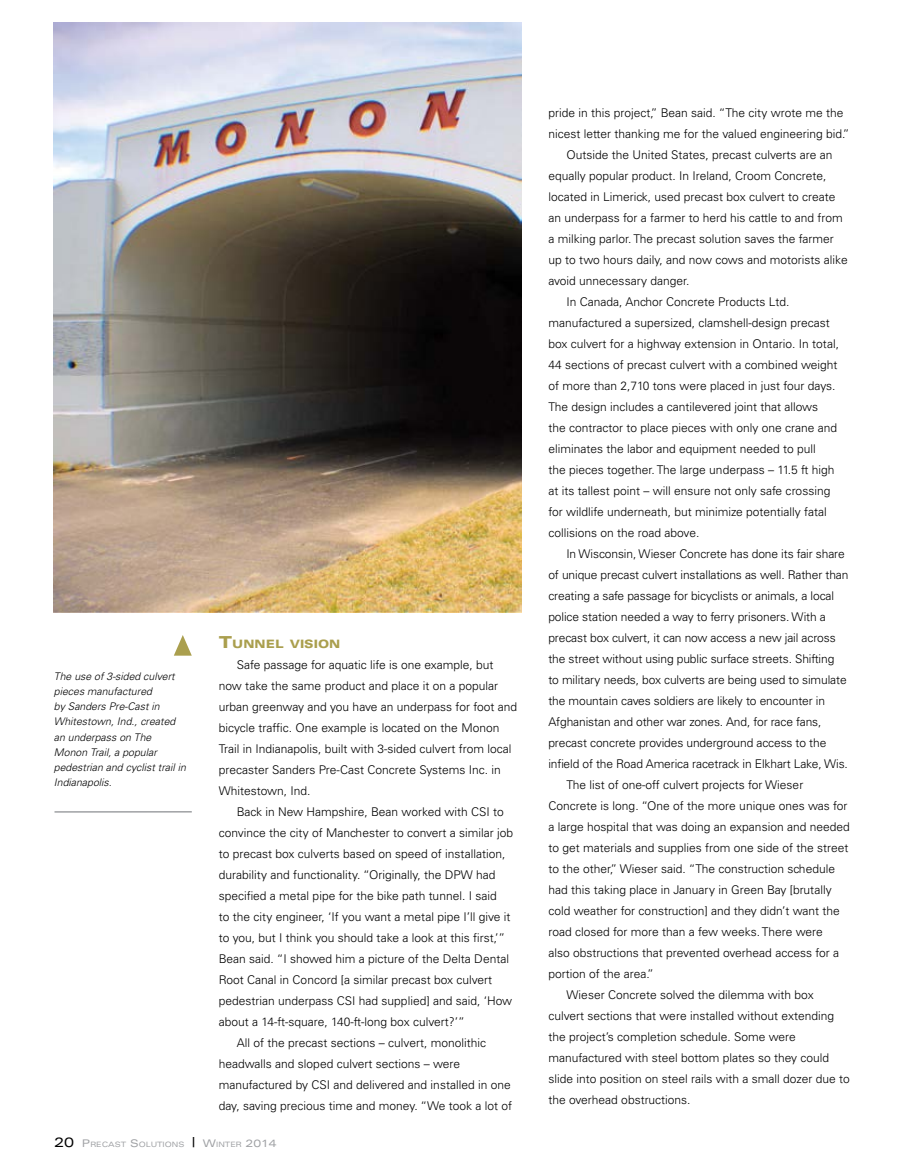
<style>
.page{position:relative;width:905px;height:1175px;background:#fff}
.page>*{position:absolute;margin:0;border:0;box-sizing:border-box;transform-origin:0 0}
.t1{font:300 12px/21px "Univers LT Std";color:#000}
.t2{font:900 expanded 11.55px "Univers";color:#aa9f4e}
.t3{font:italic 300 10.5px/15px "Univers";color:#000}
.t4{font:expanded 7.35px "Univers";color:#9fa1a4}
.s1{font-size:16.5px}
.s2{font-size:13.5px;color:#000}
.s3{font-size:10.5px}
</style>
<div class="page">
<img style="left:54px;top:22px;width:467px;height:590px">
<svg style="left:174px;top:635px;width:18px;height:20px"></svg>
<hr style="left:54px;top:811px;width:138px;height:1px;background:#9fa1a4">
<p class="t3" style="left:54px;top:669px;width:133px">The use of 3-sided culvert pieces manufactured<br>by Sanders Pre-Cast in<br>Whitestown, Ind., created an underpass on The<br>Monon Trail, a popular pedestrian and cyclist trail in<br>Indianapolis.</p>
<p class="t2" style="left:219px;top:637px;width:123px"><span class="s1">T</span>UNNEL VISION</p>
<p class="t1" style="left:219px;top:654px;width:300px;text-indent:18px">Safe passage for aquatic life is one example, but now take the same product and place it on a popular urban greenway and you have an underpass for foot and bicycle traffic. One example is located on the Monon Trail in Indianapolis, built with 3-sided culvert from local precaster Sanders Pre-Cast Concrete Systems Inc. in Whitestown, Ind.</p>
<p class="t1" style="left:237px;top:801px;width:268px">Back in New Hampshire, Bean worked with CSI to</p>
<p class="t1" style="left:219px;top:822px;width:296px">convince the city of Manchester to convert a similar job</p>
<p class="t1" style="left:219px;top:843px;width:288px">to precast box culverts based on speed of installation,</p>
<p class="t1" style="left:219px;top:864px;width:278px">durability and functionality. “Originally, the DPW had</p>
<p class="t1" style="left:219px;top:885px;width:279px">specified a metal pipe for the bike path tunnel. I said</p>
<p class="t1" style="left:219px;top:906px;width:293px">to the city engineer, ‘If you want a metal pipe I’ll give it</p>
<p class="t1" style="left:219px;top:927px;width:288px">to you, but I think you should take a look at this first,’”</p>
<p class="t1" style="left:219px;top:948px;width:292px">Bean said. “I showed him a picture of the Delta Dental</p>
<p class="t1" style="left:219px;top:969px;width:275px">Root Canal in Concord [a similar precast box culvert</p>
<p class="t1" style="left:219px;top:990px;width:295px">pedestrian underpass CSI had supplied] and said, ‘How</p>
<p class="t1" style="left:219px;top:1011px;width:247px">about a 14-ft-square, 140-ft-long box culvert?’”</p>
<p class="t1" style="left:237px;top:1032px;width:251px">All of the precast sections – culvert, monolithic</p>
<p class="t1" style="left:219px;top:1053px;width:243px">headwalls and sloped culvert sections – were</p>
<p class="t1" style="left:219px;top:1074px;width:293px">manufactured by CSI and delivered and installed in one</p>
<p class="t1" style="left:219px;top:1095px;width:295px">day, saving precious time and money. “We took a lot of</p>
<p class="t4" style="left:54px;top:1139px;width:224px"><span class="s2">20</span> <span class="s3">P</span>RECAST <span class="s3">S</span>OLUTIONS <span class="s2">|</span> <span class="s3">W</span>INTER <span class="s3">2014</span></p>
<p class="t1" style="left:548px;top:102px;width:296px">pride in this project,” Bean said. “The city wrote me the</p>
<p class="t1" style="left:548px;top:123px;width:302px">nicest letter thanking me for the valued engineering bid.”</p>
<p class="t1" style="left:566px;top:144px;width:268px">Outside the United States, precast culverts are an</p>
<p class="t1" style="left:548px;top:165px;width:280px">equally popular product. In Ireland, Croom Concrete,</p>
<p class="t1" style="left:548px;top:186px;width:288px">located in Limerick, used precast box culvert to create</p>
<p class="t1" style="left:548px;top:207px;width:296px">an underpass for a farmer to herd his cattle to and from</p>
<p class="t1" style="left:548px;top:228px;width:287px">a milking parlor. The precast solution saves the farmer</p>
<p class="t1" style="left:548px;top:249px;width:301px">up to two hours daily, and now cows and motorists alike</p>
<p class="t1" style="left:548px;top:270px;width:143px">avoid unnecessary danger.</p>
<p class="t1" style="left:566px;top:291px;width:224px">In Canada, Anchor Concrete Products Ltd.</p>
<p class="t1" style="left:548px;top:312px;width:283px">manufactured a supersized, clamshell-design precast</p>
<p class="t1" style="left:548px;top:333px;width:292px">box culvert for a highway extension in Ontario. In total,</p>
<p class="t1" style="left:548px;top:354px;width:290px">44 sections of precast culvert with a combined weight</p>
<p class="t1" style="left:548px;top:375px;width:288px">of more than 2,710 tons were placed in just four days.</p>
<p class="t1" style="left:548px;top:396px;width:271px">The design includes a cantilevered joint that allows</p>
<p class="t1" style="left:548px;top:417px;width:290px">the contractor to place pieces with only one crane and</p>
<p class="t1" style="left:548px;top:438px;width:269px">eliminates the labor and equipment needed to pull</p>
<p class="t1" style="left:548px;top:459px;width:287px">the pieces together. The large underpass – 11.5 ft high</p>
<p class="t1" style="left:548px;top:480px;width:283px">at its tallest point – will ensure not only safe crossing</p>
<p class="t1" style="left:548px;top:501px;width:280px">for wildlife underneath, but minimize potentially fatal</p>
<p class="t1" style="left:548px;top:522px;width:152px">collisions on the road above.</p>
<p class="t1" style="left:566px;top:543px;width:280px">In Wisconsin, Wieser Concrete has done its fair share</p>
<p class="t1" style="left:548px;top:564px;width:301px">of unique precast culvert installations as well. Rather than</p>
<p class="t1" style="left:548px;top:585px;width:287px">creating a safe passage for bicyclists or animals, a local</p>
<p class="t1" style="left:548px;top:606px;width:279px">police station needed a way to ferry prisoners. With a</p>
<p class="t1" style="left:548px;top:627px;width:289px">precast box culvert, it can now access a new jail across</p>
<p class="t1" style="left:548px;top:648px;width:287px">the street without using public surface streets. Shifting</p>
<p class="t1" style="left:548px;top:669px;width:300px">to military needs, box culverts are being used to simulate</p>
<p class="t1" style="left:548px;top:690px;width:278px">the mountain caves soldiers are likely to encounter in</p>
<p class="t1" style="left:548px;top:711px;width:274px">Afghanistan and other war zones. And, for race fans,</p>
<p class="t1" style="left:548px;top:732px;width:279px">precast concrete provides underground access to the</p>
<p class="t1" style="left:548px;top:753px;width:301px">infield of the Road America racetrack in Elkhart Lake, Wis.</p>
<p class="t1" style="left:566px;top:774px;width:238px">The list of one-off culvert projects for Wieser</p>
<p class="t1" style="left:548px;top:795px;width:301px">Concrete is long. “One of the more unique ones was for</p>
<p class="t1" style="left:548px;top:816px;width:303px">a large hospital that was doing an expansion and needed</p>
<p class="t1" style="left:548px;top:837px;width:302px">to get materials and supplies from one side of the street</p>
<p class="t1" style="left:548px;top:858px;width:288px">to the other,” Wieser said. “The construction schedule</p>
<p class="t1" style="left:548px;top:879px;width:285px">had this taking place in January in Green Bay [brutally</p>
<p class="t1" style="left:548px;top:900px;width:293px">cold weather for construction] and they didn’t want the</p>
<p class="t1" style="left:548px;top:921px;width:276px">road closed for more than a few weeks. There were</p>
<p class="t1" style="left:548px;top:942px;width:292px">also obstructions that prevented overhead access for a</p>
<p class="t1" style="left:548px;top:963px;width:107px">portion of the area.”</p>
<p class="t1" style="left:566px;top:984px;width:249px">Wieser Concrete solved the dilemma with box</p>
<p class="t1" style="left:548px;top:1005px;width:287px">culvert sections that were installed without extending</p>
<p class="t1" style="left:548px;top:1026px;width:249px">the project’s completion schedule. Some were</p>
<p class="t1" style="left:548px;top:1047px;width:282px">manufactured with steel bottom plates so they could</p>
<p class="t1" style="left:548px;top:1068px;width:303px">slide into position on steel rails with a small dozer due to</p>
<p class="t1" style="left:548px;top:1089px;width:143px">the overhead obstructions.</p>
</div>
